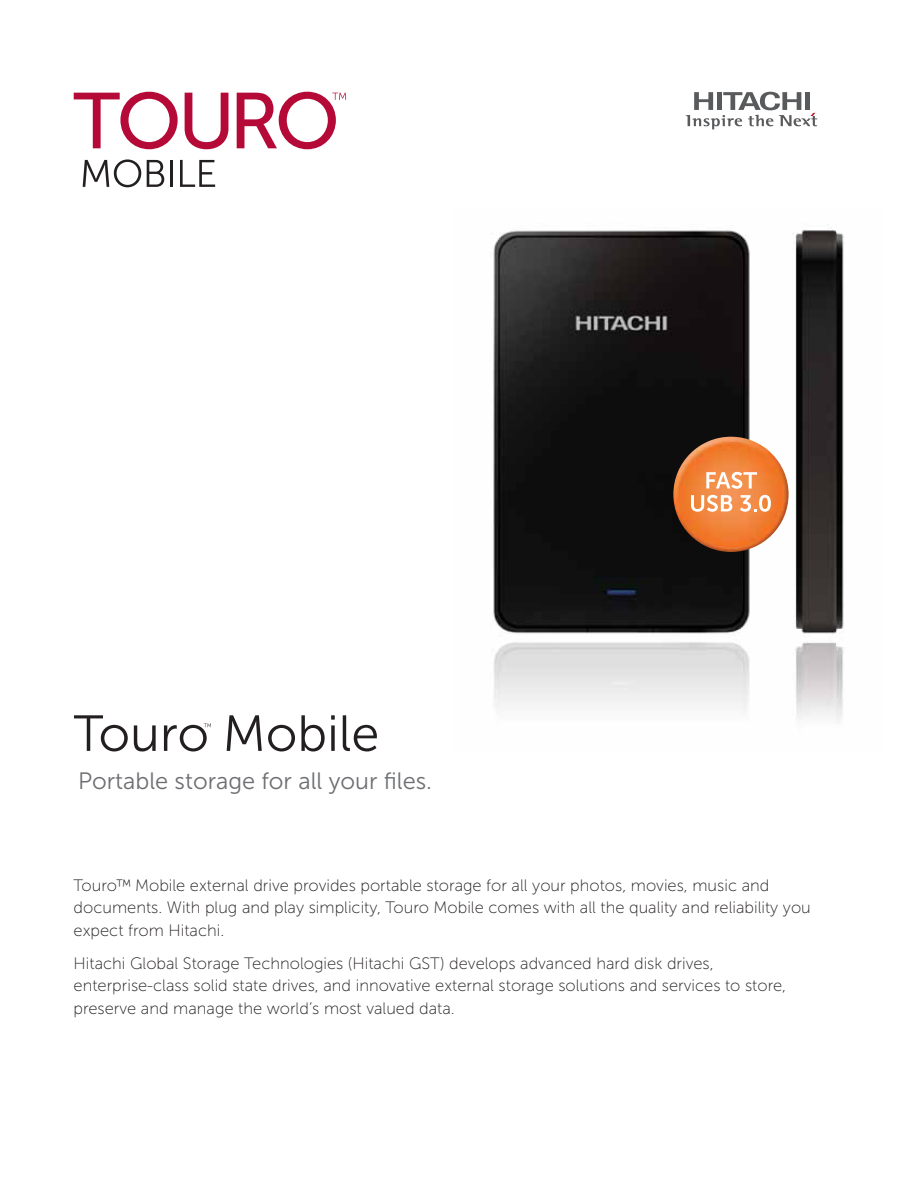
<style>
.page{position:relative;width:918px;height:1188px;background:#fff}
.page>*{position:absolute;margin:0;border:0;box-sizing:border-box;transform-origin:0 0}
.t1{font:50.55px "Museo Sans 300";color:#231f20}
.t2{font:23.55px "Museo Sans 300";color:#6d6e71}
.t3{font:16.5px/22.5px "Museo Sans 100";color:#231f20}
</style>
<div class="page">
<svg style="left:686px;top:92px;width:131px;height:37px"></svg>
<svg style="left:185px;top:93px;width:43px;height:56px"></svg>
<svg style="left:237px;top:92px;width:109px;height:57px"></svg>
<svg style="left:74px;top:92px;width:104px;height:57px"></svg>
<svg style="left:83px;top:159px;width:58px;height:28px"></svg>
<svg style="left:147px;top:160px;width:17px;height:27px"></svg>
<hr style="left:170px;top:160px;width:3px;height:27px;background:#231f20">
<svg style="left:180px;top:160px;width:35px;height:27px"></svg>
<img style="left:493px;top:224px;width:351px;height:497px">
<img style="left:673px;top:437px;width:116px;height:115px;border-radius:58px">
<svg style="left:706px;top:472px;width:51px;height:17px"></svg>
<svg style="left:691px;top:495px;width:41px;height:17px"></svg>
<svg style="left:740px;top:495px;width:31px;height:17px"></svg>
<svg style="left:204px;top:723px;width:7px;height:4px"></svg>
<h1 class="t1" style="left:74px;top:706px;width:307px">Touro Mobile</h1>
<h2 class="t2" style="left:78px;top:768px;width:355px">Portable storage for all your files.</h2>
<p class="t3" style="left:74px;top:874px;width:739px">Touro™ Mobile external drive provides portable storage for all your photos, movies, music and documents. With plug and play simplicity, Touro Mobile comes with all the quality and reliability you expect from Hitachi.</p>
<p class="t3" style="left:74px;top:952px;width:714px">Hitachi Global Storage Technologies (Hitachi GST) develops advanced hard disk drives, enterprise-class solid state drives, and innovative external storage solutions and services to store, preserve and manage the world’s most valued data.</p>
</div>
